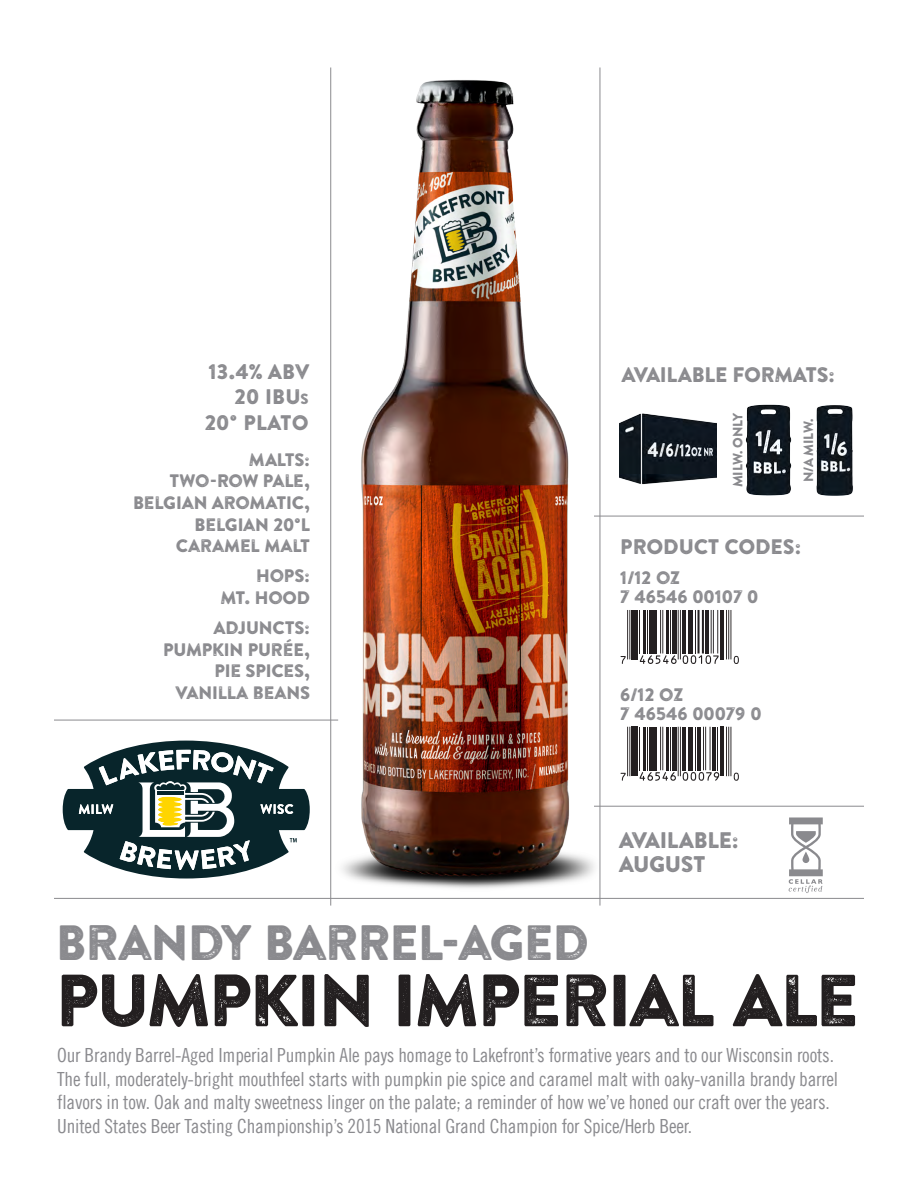
<style>
.page{position:relative;width:918px;height:1188px;background:#fff}
.page>*{position:absolute;margin:0;border:0;box-sizing:border-box;transform-origin:0 0}
.t1{font:73.5px "Brandon Printed One";letter-spacing:-.065em;color:#231f20}
.t2{font:49.5px "Brandon Printed One";letter-spacing:-.05em;color:#8a8a8e}
.t3{font:22.5px/24px "Brandon Printed One";letter-spacing:-.05em;color:#8a8a8e}
.t4{font:21px/25.2px "Brandon Printed One";letter-spacing:-.04em;color:#8a8a8e;text-align:right}
.t5{font:19.5px/23.4px "Trade Gothic Cond Eighteen";letter-spacing:-.01em;color:#8a8a8e}
.t6{font:18px/21.6px "Brandon Printed One";letter-spacing:-.045em;color:#8a8a8e;text-align:right}
.t7{font:900 13.5px "Brandon Grotesque";letter-spacing:-.01em;color:#8a8a8e}
.s1{font-size:14.7px}
</style>
<div class="page">
<img style="left:313px;top:67px;width:302px;height:831px">
<svg style="left:63px;top:741px;width:247px;height:138px"></svg>
<hr style="left:330px;top:67px;width:1px;height:839px;background:#8a8a8e">
<hr style="left:600px;top:67px;width:1px;height:839px;background:#8a8a8e">
<hr style="left:54px;top:898px;width:810px;height:1px;background:#8a8a8e">
<hr style="left:54px;top:720px;width:284px;height:1px;background:#8a8a8e">
<hr style="left:594px;top:516px;width:270px;height:1px;background:#8a8a8e">
<hr style="left:629px;top:610px;width:1px;height:49px;background:#231f20">
<hr style="left:627px;top:610px;width:1px;height:49px;background:#231f20">
<hr style="left:632px;top:610px;width:3px;height:49px;background:#231f20">
<hr style="left:636px;top:610px;width:2px;height:49px;background:#231f20">
<hr style="left:639px;top:610px;width:1px;height:43px;background:#231f20">
<hr style="left:644px;top:610px;width:2px;height:43px;background:#231f20">
<hr style="left:647px;top:610px;width:1px;height:43px;background:#231f20">
<hr style="left:649px;top:610px;width:4px;height:43px;background:#231f20">
<hr style="left:655px;top:610px;width:2px;height:43px;background:#231f20">
<hr style="left:662px;top:610px;width:1px;height:43px;background:#231f20">
<hr style="left:660px;top:610px;width:1px;height:43px;background:#231f20">
<hr style="left:667px;top:610px;width:2px;height:43px;background:#231f20">
<hr style="left:670px;top:610px;width:1px;height:43px;background:#231f20">
<hr style="left:672px;top:610px;width:4px;height:43px;background:#231f20">
<hr style="left:680px;top:610px;width:1px;height:49px;background:#231f20">
<hr style="left:678px;top:610px;width:1px;height:49px;background:#231f20">
<hr style="left:682px;top:610px;width:3px;height:43px;background:#231f20">
<hr style="left:688px;top:610px;width:1px;height:43px;background:#231f20">
<hr style="left:690px;top:610px;width:3px;height:43px;background:#231f20">
<hr style="left:695px;top:610px;width:1px;height:43px;background:#231f20">
<hr style="left:702px;top:610px;width:2px;height:43px;background:#231f20">
<hr style="left:698px;top:610px;width:2px;height:43px;background:#231f20">
<hr style="left:705px;top:610px;width:3px;height:43px;background:#231f20">
<hr style="left:717px;top:610px;width:1px;height:43px;background:#231f20">
<hr style="left:713px;top:610px;width:1px;height:43px;background:#231f20">
<hr style="left:711px;top:610px;width:1px;height:43px;background:#231f20">
<hr style="left:721px;top:610px;width:3px;height:49px;background:#231f20">
<hr style="left:730px;top:610px;width:1px;height:49px;background:#231f20">
<hr style="left:728px;top:610px;width:1px;height:49px;background:#231f20">
<hr style="left:726px;top:610px;width:1px;height:49px;background:#231f20">
<svg style="left:621px;top:656px;width:5px;height:8px"></svg>
<svg style="left:640px;top:655px;width:37px;height:9px"></svg>
<svg style="left:683px;top:655px;width:36px;height:9px"></svg>
<svg style="left:734px;top:656px;width:5px;height:8px"></svg>
<hr style="left:629px;top:727px;width:1px;height:49px;background:#231f20">
<hr style="left:627px;top:727px;width:1px;height:49px;background:#231f20">
<hr style="left:632px;top:727px;width:3px;height:49px;background:#231f20">
<hr style="left:636px;top:727px;width:2px;height:49px;background:#231f20">
<hr style="left:639px;top:727px;width:1px;height:43px;background:#231f20">
<hr style="left:644px;top:727px;width:2px;height:43px;background:#231f20">
<hr style="left:647px;top:727px;width:1px;height:43px;background:#231f20">
<hr style="left:649px;top:727px;width:4px;height:43px;background:#231f20">
<hr style="left:655px;top:727px;width:2px;height:43px;background:#231f20">
<hr style="left:662px;top:727px;width:1px;height:43px;background:#231f20">
<hr style="left:660px;top:727px;width:1px;height:43px;background:#231f20">
<hr style="left:667px;top:727px;width:2px;height:43px;background:#231f20">
<hr style="left:670px;top:727px;width:1px;height:43px;background:#231f20">
<hr style="left:672px;top:727px;width:4px;height:43px;background:#231f20">
<hr style="left:680px;top:727px;width:1px;height:49px;background:#231f20">
<hr style="left:678px;top:727px;width:1px;height:49px;background:#231f20">
<hr style="left:682px;top:727px;width:3px;height:43px;background:#231f20">
<hr style="left:688px;top:727px;width:1px;height:43px;background:#231f20">
<hr style="left:690px;top:727px;width:3px;height:43px;background:#231f20">
<hr style="left:695px;top:727px;width:1px;height:43px;background:#231f20">
<hr style="left:698px;top:727px;width:3px;height:43px;background:#231f20">
<hr style="left:710px;top:727px;width:1px;height:43px;background:#231f20">
<hr style="left:705px;top:727px;width:1px;height:43px;background:#231f20">
<hr style="left:703px;top:727px;width:1px;height:43px;background:#231f20">
<hr style="left:713px;top:727px;width:3px;height:43px;background:#231f20">
<hr style="left:717px;top:727px;width:1px;height:43px;background:#231f20">
<hr style="left:721px;top:727px;width:3px;height:49px;background:#231f20">
<hr style="left:730px;top:727px;width:1px;height:49px;background:#231f20">
<hr style="left:728px;top:727px;width:1px;height:49px;background:#231f20">
<hr style="left:726px;top:727px;width:1px;height:49px;background:#231f20">
<svg style="left:621px;top:773px;width:5px;height:8px"></svg>
<svg style="left:640px;top:772px;width:36px;height:9px"></svg>
<svg style="left:683px;top:772px;width:36px;height:9px"></svg>
<svg style="left:734px;top:773px;width:5px;height:8px"></svg>
<img style="left:620px;top:413px;width:96px;height:72px">
<img style="left:745px;top:404px;width:47px;height:92px">
<img style="left:816px;top:405px;width:37px;height:91px">
<hr style="left:594px;top:806px;width:270px;height:1px;background:#8a8a8e">
<svg style="left:789px;top:818px;width:34px;height:75px"></svg>
<p class="t4" style="left:204px;top:359px;width:107px">13.4% ABV<br>20 IBU<span class="s1">S<br></span>20° PLATO</p>
<p class="t6" style="left:133px;top:448px;width:179px">MALTS:<br>TWO-ROW PALE,<br>BELGIAN AROMATIC,<br>BELGIAN 20°L<br>CARAMEL MALT</p>
<p class="t6" style="left:220px;top:565px;width:92px">HOPS:<br>MT. HOOD</p>
<p class="t6" style="left:163px;top:617px;width:149px">ADJUNCTS:<br>PUMPKIN PURÉE,<br>PIE SPICES,<br>VANILLA BEANS</p>
<p class="t4" style="left:621px;top:362px;width:216px">AVAILABLE FORMATS:</p>
<p class="t7" style="left:728px;top:487px;width:77px;rotate:-90deg">MILW. ONLY</p>
<p class="t7" style="left:799px;top:482px;width:65px;rotate:-90deg">N/A MILW.</p>
<p class="t4" style="left:620px;top:534px;width:183px">PRODUCT CODES:</p>
<p class="t6" style="left:620px;top:566px;width:62px">1/12 OZ</p>
<p class="t6" style="left:620px;top:586px;width:140px">7 46546 00107 0</p>
<p class="t6" style="left:620px;top:683px;width:65px">6/12 OZ</p>
<p class="t6" style="left:620px;top:703px;width:143px">7 46546 00079 0</p>
<h2 class="t2" style="left:55px;top:912px;width:537px">BRANDY BARREL-AGED</h2>
<p class="t3" style="left:618px;top:827px;width:123px">AVAILABLE:<br>AUGUST</p>
<h1 class="t1" style="left:54px;top:954px;width:807px">PUMPKIN IMPERIAL ALE</h1>
<p class="t5" style="left:57px;top:1043px;width:783px">Our Brandy Barrel-Aged Imperial Pumpkin Ale pays homage to Lakefront’s formative years and to our Wisconsin roots.<br>The full, moderately-bright mouthfeel starts with pumpkin pie spice and caramel malt with oaky-vanilla brandy barrel flavors in tow. Oak and malty sweetness linger on the palate; a reminder of how we’ve honed our craft over the years.<br>United States Beer Tasting Championship’s 2015 National Grand Champion for Spice/Herb Beer.</p>
</div>
